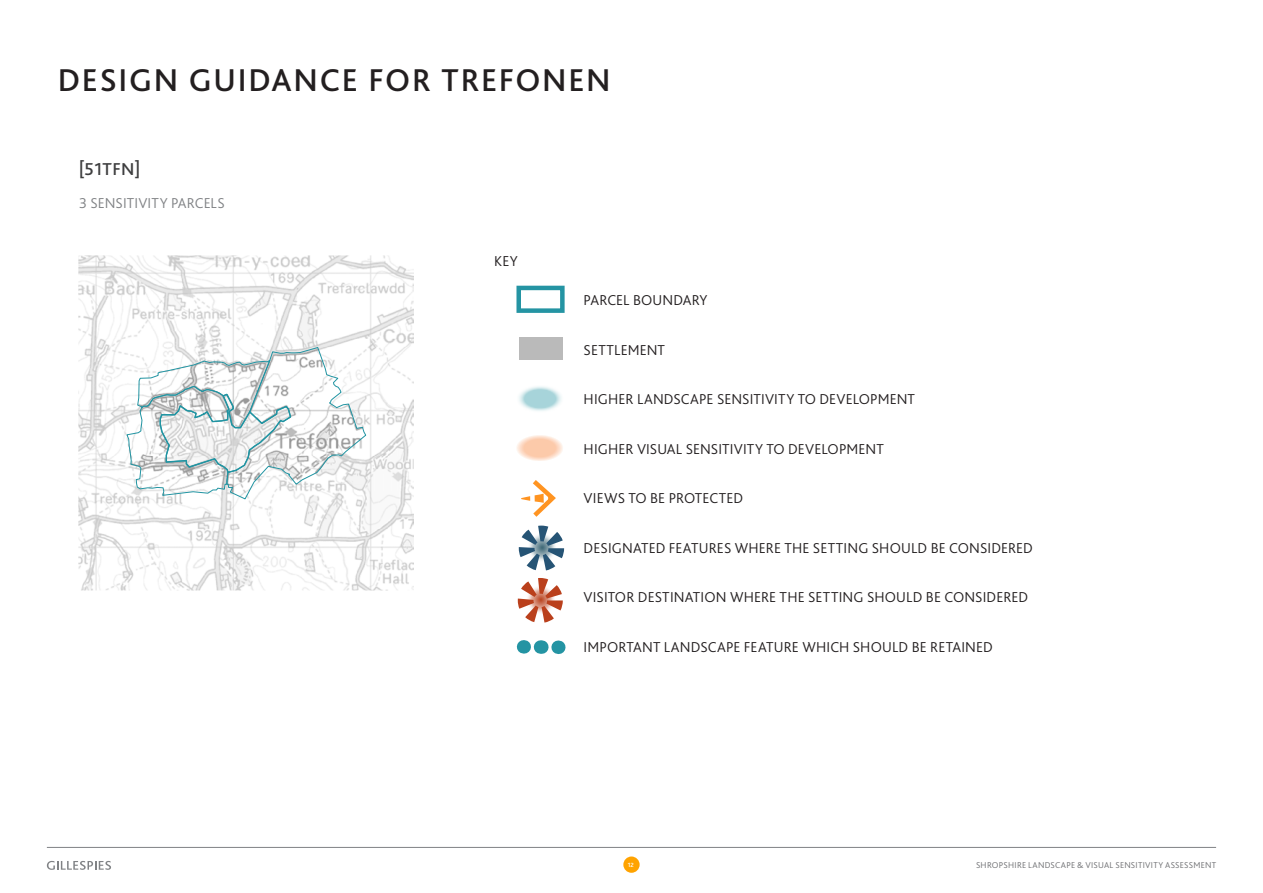
<style>
.page{position:relative;width:1263px;height:893px;background:#fff}
.page>*{position:absolute;margin:0;border:0;box-sizing:border-box;transform-origin:0 0}
.t1{font:500 33px "Bliss 2";letter-spacing:.05em;color:#231f20}
.Body_Copy{font:500 18px "Bliss 2";letter-spacing:.02em;color:#3e3e3f}
.t2{font:300 15px "Bliss 2";letter-spacing:.01em;color:#231f20}
.t3{font:300 15px "Bliss 2";letter-spacing:.005em;color:#808285}
.t4{font:300 8.85px "Bliss 2";letter-spacing:.025em;color:#6c6d70}
.t5{font:500 6.3px "Bliss 2";color:#fff}
</style>
<div class="page">
<div style="left:623px;top:856px;width:17px;height:17px;background:#ffa300;border-radius:50%"></div>
<hr style="left:47px;top:847px;width:1169px;height:1px;background:#808285">
<svg style="left:47px;top:861px;width:64px;height:9px"></svg>
<div style="left:516px;top:286px;width:49px;height:27px;border:4px solid #2494a3"></div>
<div style="left:519px;top:337px;width:43px;height:23px;background:#bababa"></div>
<img style="left:519px;top:386px;width:43px;height:25px">
<svg style="left:517px;top:435px;width:46px;height:26px"></svg>
<svg style="left:521px;top:480px;width:35px;height:37px"></svg>
<svg style="left:519px;top:526px;width:45px;height:44px"></svg>
<svg style="left:518px;top:578px;width:45px;height:45px"></svg>
<svg style="left:540px;top:640px;width:9px;height:14px"></svg>
<svg style="left:524px;top:640px;width:1px;height:14px"></svg>
<svg style="left:558px;top:640px;width:1px;height:14px"></svg>
<img style="left:79px;top:256px;width:334px;height:334px">
<svg style="left:126px;top:347px;width:241px;height:153px"></svg>
<h1 class="t1" style="left:58px;top:59px;width:554px">DESIGN GUIDANCE FOR TREFONEN</h1>
<p class="Body_Copy" style="left:79px;top:157px;width:62px">[51TFN]</p>
<p class="t3" style="left:79px;top:193px;width:147px">3 SENSITIVITY PARCELS</p>
<p class="t2" style="left:494px;top:251px;width:25px">KEY</p>
<p class="t2" style="left:584px;top:291px;width:125px">PARCEL BOUNDARY</p>
<p class="t2" style="left:584px;top:341px;width:83px">SETTLEMENT</p>
<p class="t2" style="left:584px;top:390px;width:333px">HIGHER LANDSCAPE SENSITIVITY TO DEVELOPMENT</p>
<p class="t2" style="left:584px;top:440px;width:302px">HIGHER VISUAL SENSITIVITY TO DEVELOPMENT</p>
<p class="t2" style="left:584px;top:489px;width:161px">VIEWS TO BE PROTECTED</p>
<p class="t2" style="left:584px;top:539px;width:451px">DESIGNATED FEATURES WHERE THE SETTING SHOULD BE CONSIDERED</p>
<p class="t2" style="left:584px;top:588px;width:446px">VISITOR DESTINATION WHERE THE SETTING SHOULD BE CONSIDERED</p>
<p class="t2" style="left:584px;top:638px;width:411px">IMPORTANT LANDSCAPE FEATURE WHICH SHOULD BE RETAINED</p>
<p class="t5" style="left:628px;top:861px;width:8px">12</p>
<p class="t4" style="left:976px;top:859px;width:242px">SHROPSHIRE LANDSCAPE &amp; VISUAL SENSITIVITY ASSESSMENT</p>
</div>
